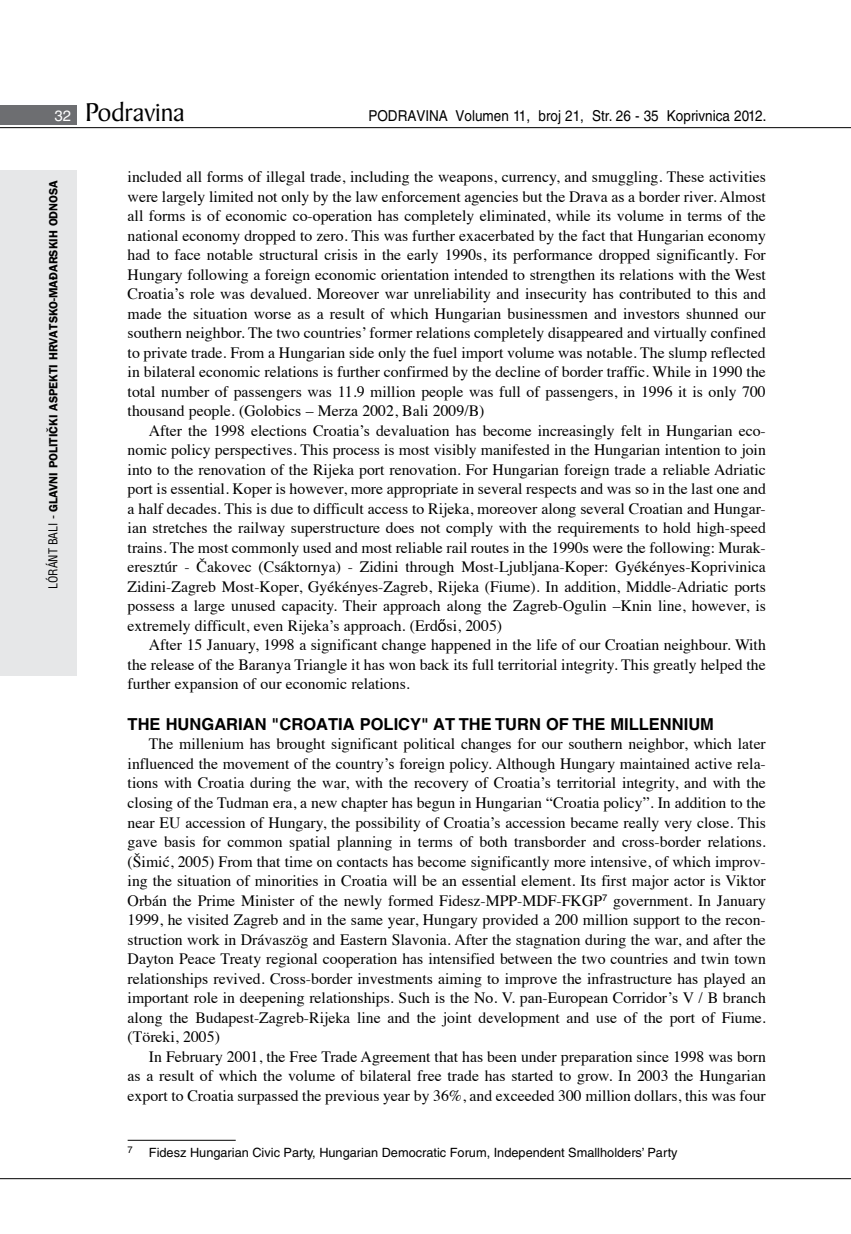
<style>
.page{position:relative;width:851px;height:1234px;background:#fff}
.page>*{position:absolute;margin:0;border:0;box-sizing:border-box;transform-origin:0 0}
.t1{font:27.6px "Baker Signet BT";color:#000}
.t2{font:700 16.5px "Helvetica LT Skin 29";color:#000}
.t3{font:15.75px/19.5px "Times";color:#000;text-align:justify}
.t4{font:15px "Helvetica LT Skin 29";color:#000;scale:.9 1}
.t5{font:12.75px "Helvetica LT Skin 29";color:#000}
.t6{font:600 12px "ITC Franklin Gothic Skin 29";letter-spacing:-.005em;color:#000}
.t7{font:9.45px "Helvetica LT Skin 29";color:#000}
.s1{font-family:"Helvetica LT Skin 29";font-size:15px;color:#fff}
.s2{font-family:"Helvetica LT Skin 29";font-weight:400;font-stretch:condensed}
.s3{font-family:"Helvetica"}
</style>
<div class="page">
<div style="left:0;top:170px;width:77px;height:505px;background:#e6e7e8"></div>
<div style="left:0;top:105px;width:77px;height:19px;background:#6d6e71"></div>
<hr style="left:0;top:127px;width:850px;height:1px;background:#000">
<hr style="left:0;top:1177px;width:850px;height:1px;background:#000">
<hr style="left:128px;top:1139px;width:108px;height:1px;background:#000">
<h1 class="t1" style="left:55px;top:95px;width:131px"><span class="s1">32</span> Podravina</h1>
<p class="t4" style="left:368px;top:107px;width:444px">PODRAVINA Volumen 11, broj 21, Str. 26 - 35 Koprivnica 2012.</p>
<p class="t6" style="left:46px;top:588px;width:410px;rotate:-90deg"><span class="s2">LÓRÁNT BALI -</span> GLAVNI POLITIČKI ASPEKTI HRVATSKO-MAĐARSKIH ODNOSA</p>
<p class="t3" style="left:128px;top:166px;width:639px">included all forms of illegal trade, including the weapons, currency, and smuggling. These activities were largely limited not only by the law enforcement agencies but the Drava as a border river. Almost all forms is of economic co-operation has completely eliminated, while its volume in terms of the national economy dropped to zero. This was further exacerbated by the fact that Hungarian economy had to face notable structural crisis in the early 1990s, its performance dropped significantly. For Hungary following a foreign economic orientation intended to strengthen its relations with the West Croatia’s role was devalued. Moreover war unreliability and insecurity has contributed to this and made the situation worse as a result of which Hungarian businessmen and investors shunned our southern neighbor. The two countries’ former relations completely disappeared and virtually confined to private trade. From a Hungarian side only the fuel import volume was notable. The slump reflected in bilateral economic relations is further confirmed by the decline of border traffic. While in 1990 the total number of passengers was 11.9 million people was full of passengers, in 1996 it is only 700 thousand people. (Golobics – Merza 2002, Bali 2009/B)</p>
<p class="t3" style="left:128px;top:419px;width:639px;text-indent:21px">After the 1998 elections Croatia’s devaluation has become increasingly felt in Hungarian eco&shy;nomic policy perspectives. This process is most visibly manifested in the Hungarian intention to join into to the renovation of the Rijeka port renovation. For Hungarian foreign trade a reliable Adriatic port is essential. Koper is however, more appropriate in several respects and was so in the last one and a half decades. This is due to difficult access to Rijeka, moreover along several Croatian and Hungar&shy;ian stretches the railway superstructure does not comply with the requirements to hold high-speed trains. The most commonly used and most reliable rail routes in the 1990s were the following: Murak&shy;eresztúr - Čakovec (Csáktornya) - Zidini through Most-Ljubljana-Koper: Gyékényes-Koprivinica Zidini-Zagreb Most-Koper, Gyékényes-Zagreb, Rijeka (Fiume). In addition, Middle-Adriatic ports possess a large unused capacity. Their approach along the Zagreb-Ogulin –Knin line, however, is extremely difficult, even Rijeka’s approach. (Erd<span class="s3">ő</span>si, 2005)</p>
<p class="t3" style="left:128px;top:633px;width:639px;text-indent:21px">After 15 January, 1998 a significant change happened in the life of our Croatian neighbour. With the release of the Baranya Triangle it has won back its full territorial integrity. This greatly helped the further expansion of our economic relations.</p>
<p class="t2" style="left:128px;top:714px;width:588px">THE HUNGARIAN "CROATIA POLICY" AT THE TURN OF THE MILLENNIUM</p>
<p class="t3" style="left:128px;top:733px;width:639px;text-indent:21px">The millenium has brought significant political changes for our southern neighbor, which later influenced the movement of the country’s foreign policy. Although Hungary maintained active rela&shy;tions with Croatia during the war, with the recovery of Croatia’s territorial integrity, and with the closing of the Tudman era, a new chapter has begun in Hungarian “Croatia policy”. In addition to the near EU accession of Hungary, the possibility of Croatia’s accession became really very close. This gave basis for common spatial planning in terms of both transborder and cross-border relations. (Šimić, 2005) From that time on contacts has become significantly more intensive, of which improv&shy;ing the situation of minorities in Croatia will be an essential element. Its first major actor is Viktor Orbán the Prime Minister of the newly formed Fidesz-MPP-MDF-FKGP<sup>7</sup> government. In January 1999, he visited Zagreb and in the same year, Hungary provided a 200 million support to the recon&shy;struction work in Drávaszög and Eastern Slavonia. After the stagnation during the war, and after the Dayton Peace Treaty regional cooperation has intensified between the two countries and twin town relationships revived. Cross-border investments aiming to improve the infrastructure has played an important role in deepening relationships. Such is the No. V. pan-European Corridor’s V / B branch along the Budapest-Zagreb-Rijeka line and the joint development and use of the port of Fiume. (Töreki, 2005)</p>
<p class="t3" style="left:128px;top:1044px;width:639px;text-indent:21px">In February 2001, the Free Trade Agreement that has been under preparation since 1998 was born as a result of which the volume of bilateral free trade has started to grow. In 2003 the Hungarian export to Croatia surpassed the previous year by 36%, and exceeded 300 million dollars, this was four</p>
<p class="t7" style="left:128px;top:1143px;width:7px">7</p>
<p class="t5" style="left:149px;top:1145px;width:530px">Fidesz Hungarian Civic Party, Hungarian Democratic Forum, Independent Smallholders’ Party</p>
</div>
